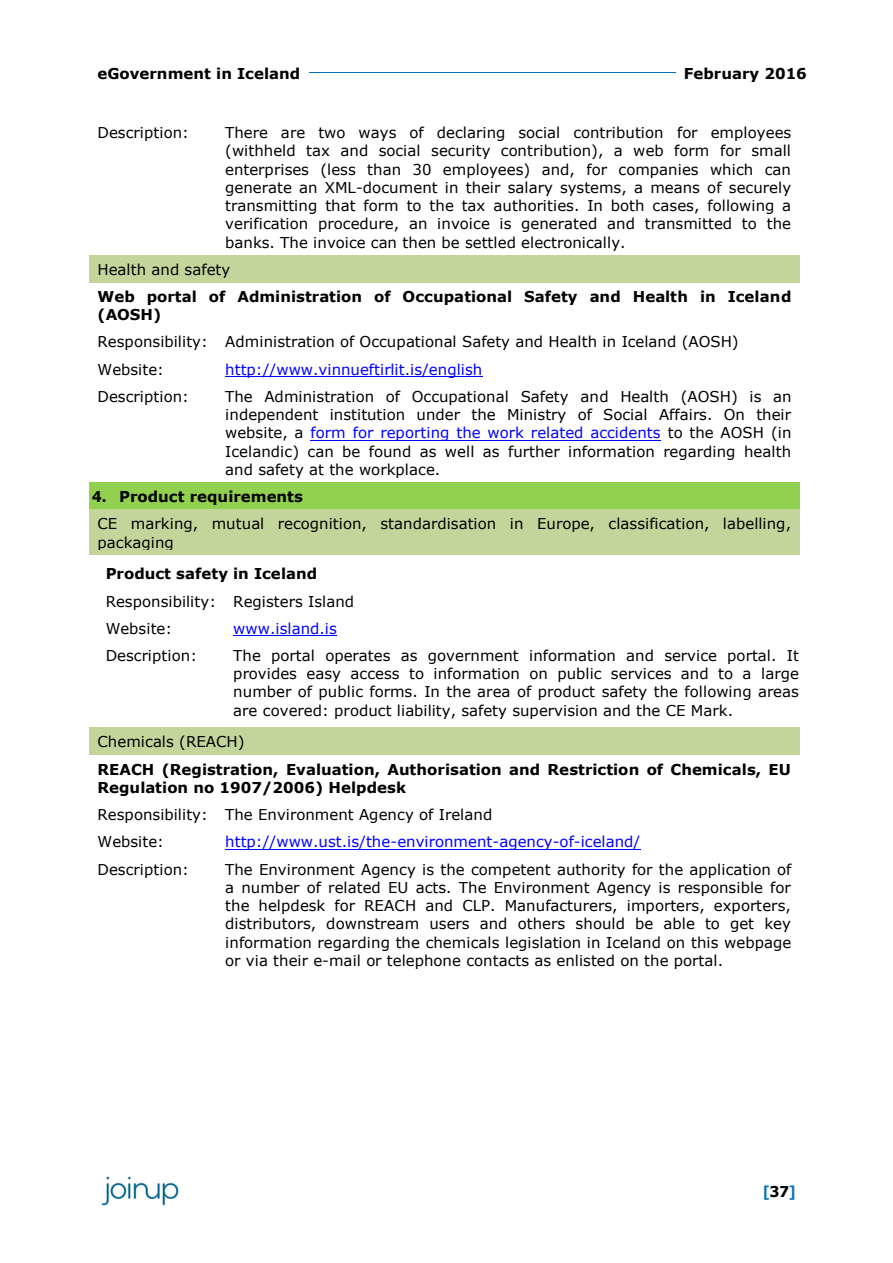
<style>
.page{position:relative;width:893px;height:1263px;background:#fff}
.page>*{position:absolute;margin:0;border:0;box-sizing:border-box;transform-origin:0 0}
.t1{font:15px/18.3px "Verdana";color:#000;text-align:justify}
.t2{font:700 15px/18.1px "Verdana";color:#000}
.t3{font:15px "Verdana";color:#00f}
.t4{font:700 15px "Tahoma";color:#0070c0}
.s1{color:#00f}
.s2{font-family:"Tahoma"}
.s3{color:#000}
</style>
<div class="page">
<img style="left:101px;top:1176px;width:78px;height:30px">
<hr style="left:309px;top:72px;width:367px;height:1px;background:#0070c0">
<div style="left:98px;top:260px;width:694px;height:18px;background:#c2d69b"></div>
<div style="left:89px;top:255px;width:128px;height:5px;background:#c2d69b"></div>
<div style="left:217px;top:255px;width:583px;height:5px;background:#c2d69b"></div>
<hr style="left:89px;top:278px;width:711px;height:4px;background:#c2d69b">
<hr style="left:225px;top:376px;width:258px;height:1px;background:#00f">
<hr style="left:311px;top:440px;width:350px;height:1px;background:#00f">
<div style="left:98px;top:487px;width:694px;height:18px;background:#92d050"></div>
<div style="left:89px;top:482px;width:128px;height:5px;background:#92d050"></div>
<div style="left:217px;top:482px;width:583px;height:5px;background:#92d050"></div>
<div style="left:89px;top:505px;width:711px;height:5px;background:#92d050"></div>
<div style="left:98px;top:514px;width:694px;height:18px;background:#c2d69b"></div>
<div style="left:98px;top:532px;width:694px;height:19px;background:#c2d69b"></div>
<hr style="left:89px;top:510px;width:711px;height:4px;background:#c2d69b">
<hr style="left:89px;top:551px;width:711px;height:4px;background:#c2d69b">
<hr style="left:233px;top:635px;width:104px;height:1px;background:#00f">
<div style="left:98px;top:732px;width:694px;height:19px;background:#c2d69b"></div>
<hr style="left:89px;top:728px;width:711px;height:4px;background:#c2d69b">
<hr style="left:89px;top:751px;width:711px;height:4px;background:#c2d69b">
<hr style="left:225px;top:849px;width:415px;height:1px;background:#00f">
<p class="t2" style="left:98px;top:64px;width:204px">eGovernment in Iceland</p>
<p class="t2" style="left:684px;top:64px;width:125px">February 2016</p>
<p class="t1" style="left:98px;top:123px;width:93px">Description:</p>
<p class="t1" style="left:225px;top:123px;width:568px">There are two ways of declaring social contribution for employees (withheld tax and social security contribution), a web form for small enterprises (less than 30 employees) and, for companies which can generate an XML-document in their salary systems, a means of securely transmitting that form to the tax authorities. In both cases, following a verification procedure, an invoice is generated and transmitted to the banks. The invoice can then be settled electronically.</p>
<p class="t1" style="left:98px;top:260px;width:134px">Health and safety</p>
<p class="t2" style="left:98px;top:287px;width:695px">Web portal of Administration of Occupational Safety and Health in Iceland (AOSH)</p>
<p class="t1" style="left:98px;top:332px;width:112px">Responsibility:</p>
<p class="t1" style="left:225px;top:332px;width:515px">Administration of Occupational Safety and Health in Iceland (AOSH)</p>
<p class="t1" style="left:98px;top:359px;width:68px">Website:</p>
<p class="t3" style="left:225px;top:360px;width:259px">http://www.vinnueftirlit.is/english</p>
<p class="t1" style="left:98px;top:387px;width:93px">Description:</p>
<p class="t1" style="left:225px;top:387px;width:568px">The Administration of Occupational Safety and Health (AOSH) is an independent institution under the Ministry of Social Affairs. On their website, a <span class="s1">form for reporting the work related accidents</span> to the AOSH (in Icelandic) can be found as well as further information regarding health and safety at the workplace.</p>
<p class="t2" style="left:92px;top:487px;width:212px"><span class="s2">4.</span> Product requirements</p>
<p class="t1" style="left:98px;top:514px;width:695px">CE marking, mutual recognition, standardisation in Europe, classification, labelling, packaging</p>
<p class="t2" style="left:106px;top:564px;width:213px">Product safety in Iceland</p>
<p class="t1" style="left:106px;top:591px;width:112px">Responsibility:</p>
<p class="t1" style="left:233px;top:591px;width:122px">Registers Island</p>
<p class="t1" style="left:106px;top:619px;width:68px">Website:</p>
<p class="t3" style="left:233px;top:619px;width:105px">www.island.is</p>
<p class="t1" style="left:106px;top:646px;width:93px">Description:</p>
<p class="t1" style="left:233px;top:646px;width:567px">The portal operates as government information and service portal. It provides easy access to information on public services and to a large number of public forms. In the area of product safety the following areas are covered: product liability, safety supervision and the CE Mark.</p>
<p class="t1" style="left:98px;top:732px;width:148px">Chemicals (REACH)</p>
<p class="t2" style="left:98px;top:760px;width:695px">REACH (Registration, Evaluation, Authorisation and Restriction of Chemicals, EU<br>Regulation no 1907/2006) Helpdesk</p>
<p class="t1" style="left:98px;top:805px;width:112px">Responsibility:</p>
<p class="t1" style="left:225px;top:805px;width:269px">The Environment Agency of Ireland</p>
<p class="t1" style="left:98px;top:832px;width:68px">Website:</p>
<p class="t3" style="left:225px;top:832px;width:417px">http://www.ust.is/the-environment-agency-of-iceland/</p>
<p class="t1" style="left:98px;top:859px;width:93px">Description:</p>
<p class="t1" style="left:225px;top:859px;width:568px">The Environment Agency is the competent authority for the application of a number of related EU acts. The Environment Agency is responsible for the helpdesk for REACH and CLP. Manufacturers, importers, exporters, distributors, downstream users and others should be able to get key information regarding the chemicals legislation in Iceland on this webpage or via their e-mail or telephone contacts as enlisted on the portal.</p>
<p class="t4" style="left:763px;top:1182px;width:34px">[<span class="s3">37</span>]</p>
</div>
